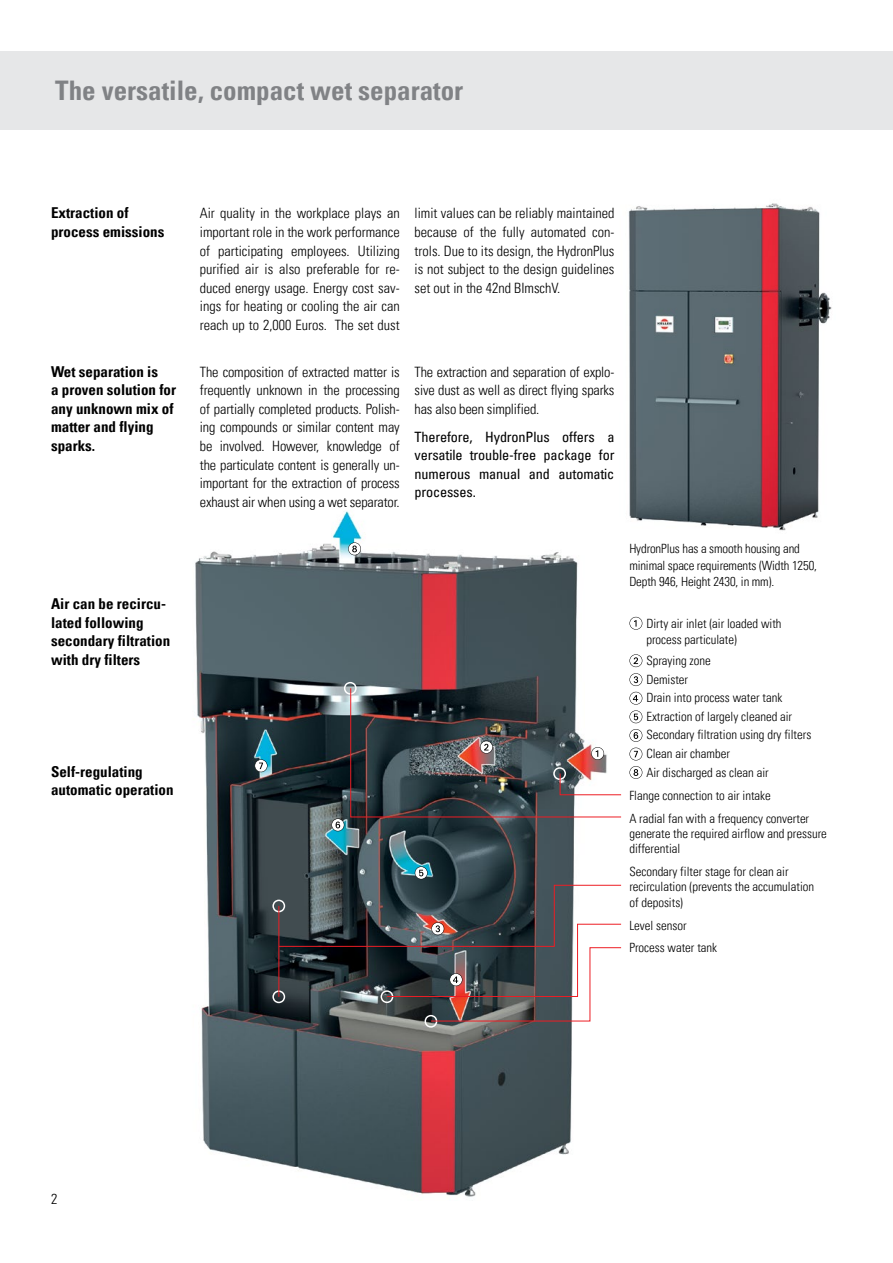
<style>
.page{position:relative;width:893px;height:1263px;background:#fff}
.page>*{position:absolute;margin:0;border:0;box-sizing:border-box;transform-origin:0 0}
.t1{font:700 condensed 27px "Univers LT Pro";color:#808285}
.t2{font:700 condensed 15px/18.6px "Univers LT Pro";color:#000}
.t3{font:300 condensed 14.25px/18.6px "Univers LT Pro";letter-spacing:-.005em;color:#000;text-align:justify}
.t4{font:condensed 14.25px/18.6px "Univers LT Pro";letter-spacing:-.01em;color:#000;text-align:justify}
.t5{font:300 condensed 12.75px/18.6px "Univers LT Pro";color:#000}
</style>
<div class="page">
<div style="left:0;top:51px;width:893px;height:79px;background:#e6e7e8"></div>
<img style="left:195px;top:511px;width:383px;height:686px">
<img style="left:628px;top:203px;width:204px;height:328px">
<svg style="left:255px;top:759px;width:12px;height:13px"></svg>
<svg style="left:348px;top:542px;width:13px;height:13px"></svg>
<img style="left:331px;top:681px;width:291px;height:150px">
<svg style="left:272px;top:866px;width:350px;height:162px;background:#545c5f"></svg>
<svg style="left:629px;top:617px;width:13px;height:13px"></svg>
<svg style="left:629px;top:654px;width:13px;height:13px"></svg>
<svg style="left:629px;top:673px;width:13px;height:13px"></svg>
<svg style="left:629px;top:692px;width:13px;height:31px"></svg>
<svg style="left:629px;top:729px;width:13px;height:13px"></svg>
<svg style="left:629px;top:748px;width:13px;height:12px"></svg>
<svg style="left:629px;top:766px;width:13px;height:13px"></svg>
<h1 class="t1" style="left:55px;top:74px;width:409px">The versatile, compact wet separator</h1>
<p class="t2" style="left:51px;top:204px;width:115px">Extraction of process emissions</p>
<p class="t2" style="left:51px;top:362px;width:126px">Wet separation is<br>a proven solution for any unknown mix of matter and flying sparks.</p>
<p class="t2" style="left:51px;top:594px;width:121px">Air can be recircu&shy;lated following secondary filtration with dry filters</p>
<p class="t2" style="left:51px;top:762px;width:124px">Self-regulating automatic operation</p>
<p class="t3" style="left:200px;top:203px;width:201px">Air quality in the workplace plays an important role in the work performance of participating employees. Utilizing purified air is also preferable for re&shy;duced energy usage. Energy cost sav&shy;ings for heating or cooling the air can reach up to 2,000 Euros. The set dust</p>
<p class="t3" style="left:415px;top:203px;width:201px">limit values can be reliably maintained because of the fully automated con&shy;trols. Due to its design, the HydronPlus is not subject to the design guidelines set out in the 42nd BImschV.</p>
<p class="t3" style="left:200px;top:361px;width:201px">The composition of extracted matter is frequently unknown in the processing of partially completed products. Polish&shy;ing compounds or similar content may be involved. However, knowledge of the particulate content is generally un&shy;important for the extraction of process exhaust air when using a wet separator.</p>
<p class="t3" style="left:415px;top:361px;width:201px">The extraction and separation of explo&shy;sive dust as well as direct flying sparks has also been simplified.</p>
<p class="t4" style="left:415px;top:427px;width:201px">Therefore, HydronPlus offers a versatile trouble-free package for numerous manual and automatic processes.</p>
<p class="t5" style="left:629px;top:540px;width:189px;line-height:16.5px">HydronPlus has a smooth housing and minimal space requirements (Width 1250,<br>Depth 946, Height 2430, in mm).</p>
<p class="t5" style="left:646px;top:614px;width:137px;line-height:16.5px">Dirty air inlet (air loaded with process particulate)</p>
<p class="t5" style="left:646px;top:650px;width:166px">Spraying zone<br>Demister<br>Drain into process water tank<br>Extraction of largely cleaned air<br>Secondary filtration using dry filters<br>Clean air chamber<br>Air discharged as clean air</p>
<p class="t5" style="left:629px;top:783px;width:181px;line-height:22.8px">Flange connection to air intake<br>A radial fan with a frequency converter</p>
<p class="t5" style="left:629px;top:825px;width:199px;line-height:15.3px">generate the required airflow and pressure differential</p>
<p class="t5" style="left:629px;top:863px;width:186px;line-height:15.3px">Secondary filter stage for clean air recirculation (prevents the accumulation of deposits)</p>
<p class="t5" style="left:629px;top:913px;width:89px;line-height:22.8px">Level sensor<br>Process water tank</p>
<p class="t3" style="left:51px;top:1189px;width:8px">2</p>
</div>
